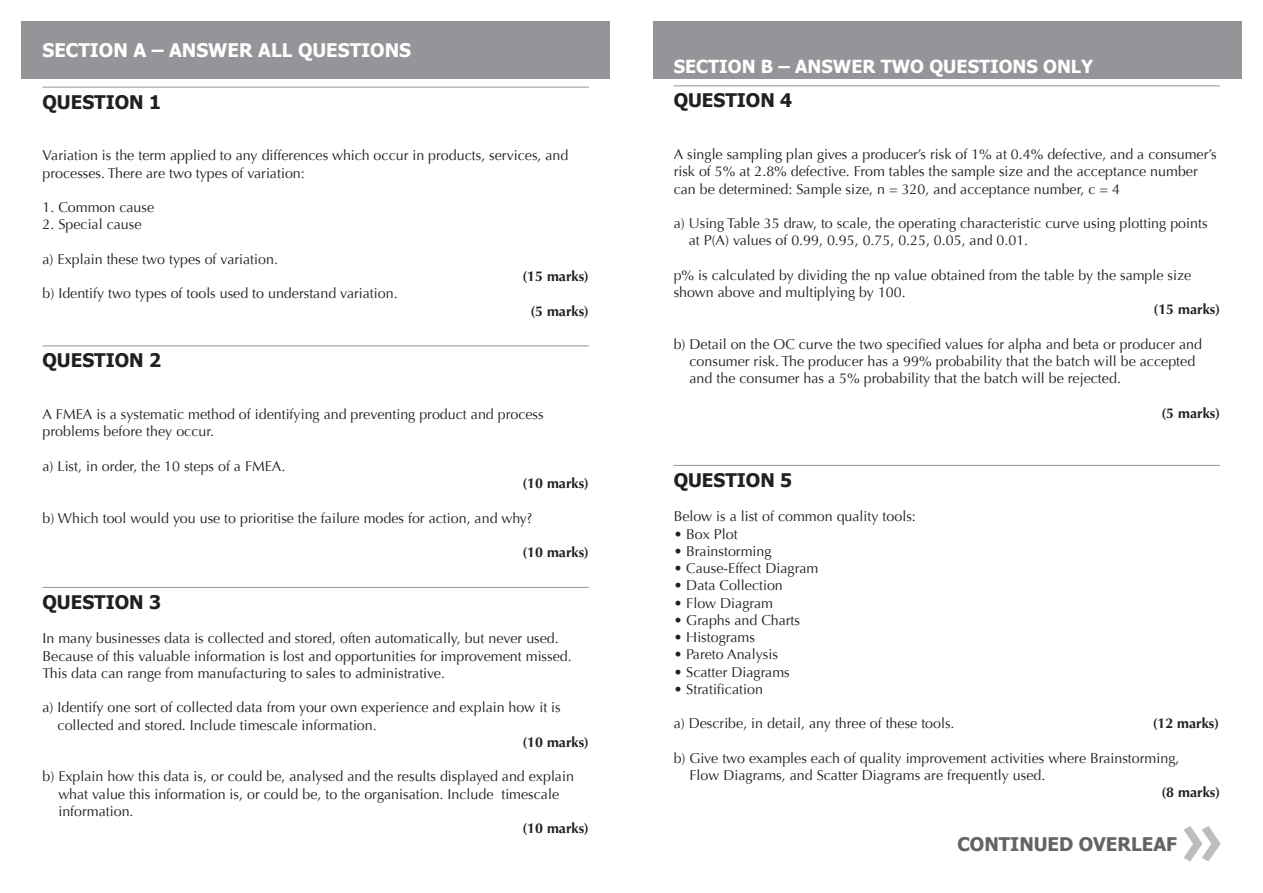
<style>
.page{position:relative;width:1263px;height:893px;background:#fff}
.page>*{position:absolute;margin:0;border:0;box-sizing:border-box;transform-origin:0 0}
.t1{font:700 18.75px "Tahoma";color:#231f20}
.t2{font:700 18.75px "Tahoma";color:#fff}
.t3{font:700 18.75px "Tahoma";color:#636366}
.t4{font:700 18px "Tahoma";color:#fff}
.t5{font:14.25px/17.2px "Optima";color:#231f20}
.t6{font:700 14.25px "Optima";color:#231f20}
</style>
<div class="page">
<div style="left:21px;top:21px;width:589px;height:57px;background:#939598"></div>
<div style="left:653px;top:21px;width:589px;height:57px;background:#939598"></div>
<hr style="left:43px;top:87px;width:546px;height:1px;background:#939598">
<hr style="left:43px;top:346px;width:546px;height:1px;background:#939598">
<hr style="left:43px;top:587px;width:546px;height:1px;background:#939598">
<hr style="left:674px;top:86px;width:546px;height:1px;background:#939598">
<hr style="left:674px;top:465px;width:546px;height:1px;background:#939598">
<svg style="left:1183px;top:826px;width:37px;height:35px"></svg>
<p class="t2" style="left:43px;top:38px;width:370px">SECTION A – ANSWER ALL QUESTIONS</p>
<p class="t1" style="left:43px;top:90px;width:120px">QUESTION 1</p>
<p class="t5" style="left:43px;top:147px;width:527px">Variation is the term applied to any differences which occur in products, services, and processes. There are two types of variation:</p>
<p class="t5" style="left:43px;top:199px;width:113px">1. Common cause</p>
<p class="t5" style="left:43px;top:216px;width:100px">2. Special cause</p>
<p class="t5" style="left:43px;top:251px;width:237px">a) Explain these two types of variation.</p>
<p class="t6" style="left:522px;top:268px;width:68px">(15 marks)</p>
<p class="t5" style="left:43px;top:285px;width:357px">b) Identify two types of tools used to understand variation.</p>
<p class="t6" style="left:530px;top:302px;width:60px">(5 marks)</p>
<p class="t1" style="left:43px;top:349px;width:120px">QUESTION 2</p>
<p class="t5" style="left:43px;top:406px;width:503px">A FMEA is a systematic method of identifying and preventing product and process problems before they occur.</p>
<p class="t5" style="left:43px;top:458px;width:244px">a) List, in order, the 10 steps of a FMEA.</p>
<p class="t6" style="left:522px;top:475px;width:68px">(10 marks)</p>
<p class="t5" style="left:43px;top:509px;width:491px">b) Which tool would you use to prioritise the failure modes for action, and why?</p>
<p class="t6" style="left:522px;top:544px;width:68px">(10 marks)</p>
<p class="t1" style="left:43px;top:590px;width:120px">QUESTION 3</p>
<p class="t5" style="left:43px;top:630px;width:531px">In many businesses data is collected and stored, often automatically, but never used.<br>Because of this valuable information is lost and opportunities for improvement missed.<br>This data can range from manufacturing to sales to administrative.</p>
<p class="t5" style="left:58px;top:699px;width:505px;text-indent:-15px">a) Identify one sort of collected data from your own experience and explain how it is collected and stored. Include timescale information.</p>
<p class="t6" style="left:522px;top:734px;width:68px">(10 marks)</p>
<p class="t5" style="left:58px;top:768px;width:517px;text-indent:-16px">b) Explain how this data is, or could be, analysed and the results displayed and explain what value this information is, or could be, to the organisation. Include timescale information.</p>
<p class="t6" style="left:522px;top:820px;width:68px">(10 marks)</p>
<p class="t4" style="left:674px;top:55px;width:421px">SECTION B – ANSWER TWO QUESTIONS ONLY</p>
<p class="t1" style="left:674px;top:89px;width:120px">QUESTION 4</p>
<p class="t5" style="left:674px;top:146px;width:544px">A single sampling plan gives a producer’s risk of 1% at 0.4% defective, and a consumer’s risk of 5% at 2.8% defective. From tables the sample size and the acceptance number can be determined: Sample size, n = 320, and acceptance number, c = 4</p>
<p class="t5" style="left:689px;top:215px;width:520px;text-indent:-15px">a) Using Table 35 draw, to scale, the operating characteristic curve using plotting points at P(A) values of 0.99, 0.95, 0.75, 0.25, 0.05, and 0.01.</p>
<p class="t5" style="left:674px;top:267px;width:519px">p% is calculated by dividing the np value obtained from the table by the sample size shown above and multiplying by 100.</p>
<p class="t6" style="left:1153px;top:301px;width:68px">(15 marks)</p>
<p class="t5" style="left:689px;top:336px;width:514px;text-indent:-16px">b) Detail on the OC curve the two specified values for alpha and beta or producer and consumer risk. The producer has a 99% probability that the batch will be accepted and the consumer has a 5% probability that the batch will be rejected.</p>
<p class="t6" style="left:1161px;top:405px;width:60px">(5 marks)</p>
<p class="t1" style="left:674px;top:468px;width:120px">QUESTION 5</p>
<p class="t5" style="left:674px;top:508px;width:244px">Below is a list of common quality tools:</p>
<p class="t5" style="left:674px;top:525px;width:66px">• Box Plot</p>
<p class="t5" style="left:674px;top:543px;width:99px">• Brainstorming</p>
<p class="t5" style="left:674px;top:560px;width:146px">• Cause-Effect Diagram</p>
<p class="t5" style="left:674px;top:577px;width:111px">• Data Collection</p>
<p class="t5" style="left:674px;top:594px;width:101px">• Flow Diagram</p>
<p class="t5" style="left:674px;top:612px;width:128px">• Graphs and Charts</p>
<p class="t5" style="left:674px;top:629px;width:83px">• Histograms</p>
<p class="t5" style="left:674px;top:646px;width:106px">• Pareto Analysis</p>
<p class="t5" style="left:674px;top:663px;width:118px">• Scatter Diagrams</p>
<p class="t5" style="left:674px;top:681px;width:91px">• Stratification</p>
<p class="t5" style="left:674px;top:715px;width:282px">a) Describe, in detail, any three of these tools.</p>
<p class="t6" style="left:1153px;top:715px;width:68px">(12 marks)</p>
<p class="t5" style="left:689px;top:750px;width:491px;text-indent:-16px">b) Give two examples each of quality improvement activities where Brainstorming,<br>Flow Diagrams, and Scatter Diagrams are frequently used.</p>
<p class="t6" style="left:1161px;top:784px;width:60px">(8 marks)</p>
<p class="t3" style="left:957px;top:832px;width:221px">CONTINUED OVERLEAF</p>
</div>
